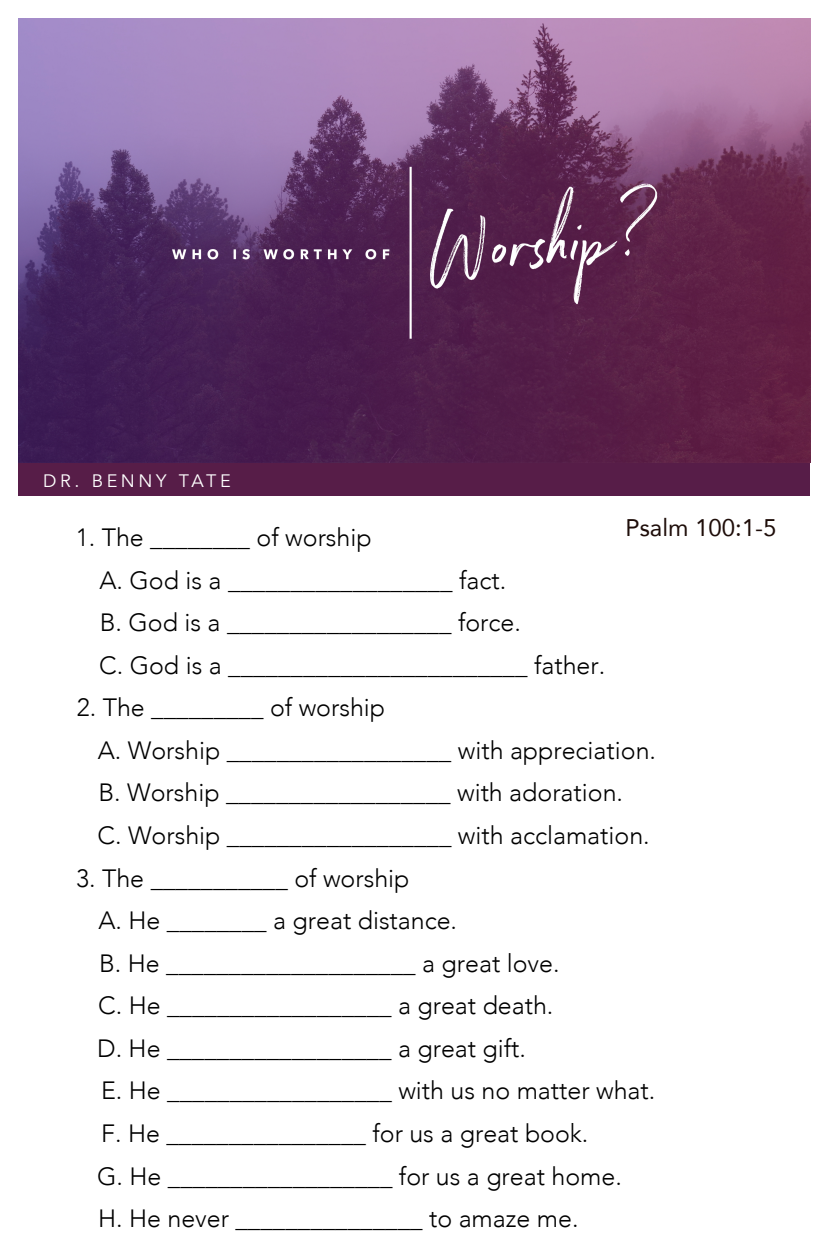
<style>
.page{position:relative;width:828px;height:1260px;background:#fff}
.page>*{position:absolute;margin:0;border:0;box-sizing:border-box;transform-origin:0 0}
.t1{font:300 25px/42.6px "Avenir";color:#000}
.t2{font:24px "Avenir";color:#1e0d09}
.t3{font:18px "Avenir";letter-spacing:.2em;color:#fff}
</style>
<div class="page">
<div style="left:18px;top:462px;width:792px;height:34px;background:#571d48"></div>
<img style="left:18px;top:18px;width:793px;height:444px">
<p class="t3" style="left:43px;top:470px;width:189px">DR. BENNY TATE</p>
<p class="t1" style="left:100px;top:516px;width:423px;text-indent:-24px">1. The ________ of worship<br>A. God is a __________________ fact.<br>B. God is a __________________ force.</p>
<p class="t1" style="left:99px;top:644px;width:508px">C. God is a ________________________ father.</p>
<p class="t2" style="left:625px;top:508px;width:153px">Psalm 100:1-5</p>
<p class="t1" style="left:98px;top:686px;width:560px;text-indent:-21px">2. The _________ of worship<br>A. Worship __________________ with appreciation.<br>B. Worship __________________ with adoration.</p>
<p class="t1" style="left:98px;top:814px;width:554px">C. Worship __________________ with acclamation.</p>
<p class="t1" style="left:99px;top:857px;width:463px;text-indent:-22px">3. The ___________ of worship<br>A. He ________ a great distance.<br>B. He ____________________ a great love.</p>
<p class="t1" style="left:97px;top:984px;width:560px">C. He __________________ a great death.<br>D. He __________________ a great gift.<br>E. He __________________ with us no matter what.<br>F. He ________________ for us a great book.<br>G. He __________________ for us a great home.<br>H. He never _______________ to amaze me.</p>
</div>
